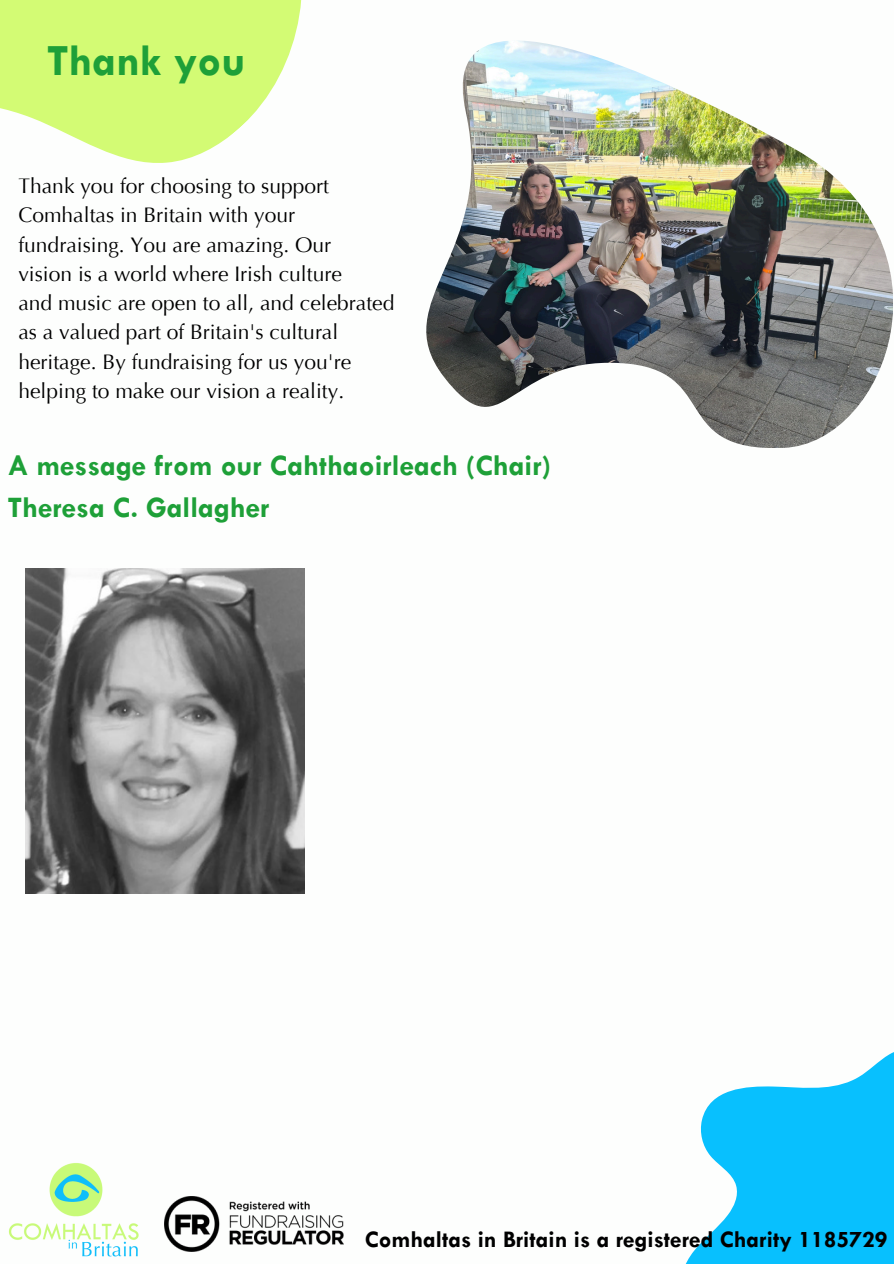
<style>
.page{position:relative;width:894px;height:1264px;background:#fff}
.page>*{position:absolute;margin:0;border:0;box-sizing:border-box;transform-origin:0 0}
.t1{font:700 45px "Tw Cen";color:#1ea038}
.t2{font:700 30px/41.7px "Tw Cen";color:#1ea038}
.t3{font:700 24px "Tw Cen";color:#000}
.t4{font:21px/29.2px "Optima LT Pro";color:#000}
</style>
<div class="page">
<img style="left:426px;top:40px;width:466px;height:407px">
<svg style="left:686px;top:1052px;width:207px;height:211px;fill:#08c0fe"></svg>
<svg style="left:0;top:0;width:302px;height:163px;fill:#d3fb74"></svg>
<img style="left:8px;top:1163px;width:131px;height:94px">
<img style="left:165px;top:1196px;width:179px;height:55px">
<img style="left:25px;top:568px;width:279px;height:325px">
<h1 class="t1" style="left:47px;top:36px;width:200px">Thank you</h1>
<p class="t4" style="left:18px;top:174px;width:312px">Thank you for choosing to support</p>
<p class="t4" style="left:18px;top:203px;width:278px">Comhaltas in Britain with your</p>
<p class="t4" style="left:18px;top:232px;width:314px">fundraising. You are amazing. Our</p>
<p class="t4" style="left:18px;top:261px;width:325px">vision is a world where Irish culture</p>
<p class="t4" style="left:18px;top:291px;width:377px">and music are open to all, and celebrated</p>
<p class="t4" style="left:18px;top:320px;width:321px">as a valued part of Britain's cultural</p>
<p class="t4" style="left:18px;top:349px;width:334px">heritage. By fundraising for us you're helping to make our vision a reality.</p>
<h2 class="t2" style="left:8px;top:445px;width:544px">A message from our Cahthaoirleach (Chair)<br>Theresa C. Gallagher</h2>
<p class="t3" style="left:364px;top:1226px;width:524px">Comhaltas in Britain is a registered Charity 1185729</p>
</div>
